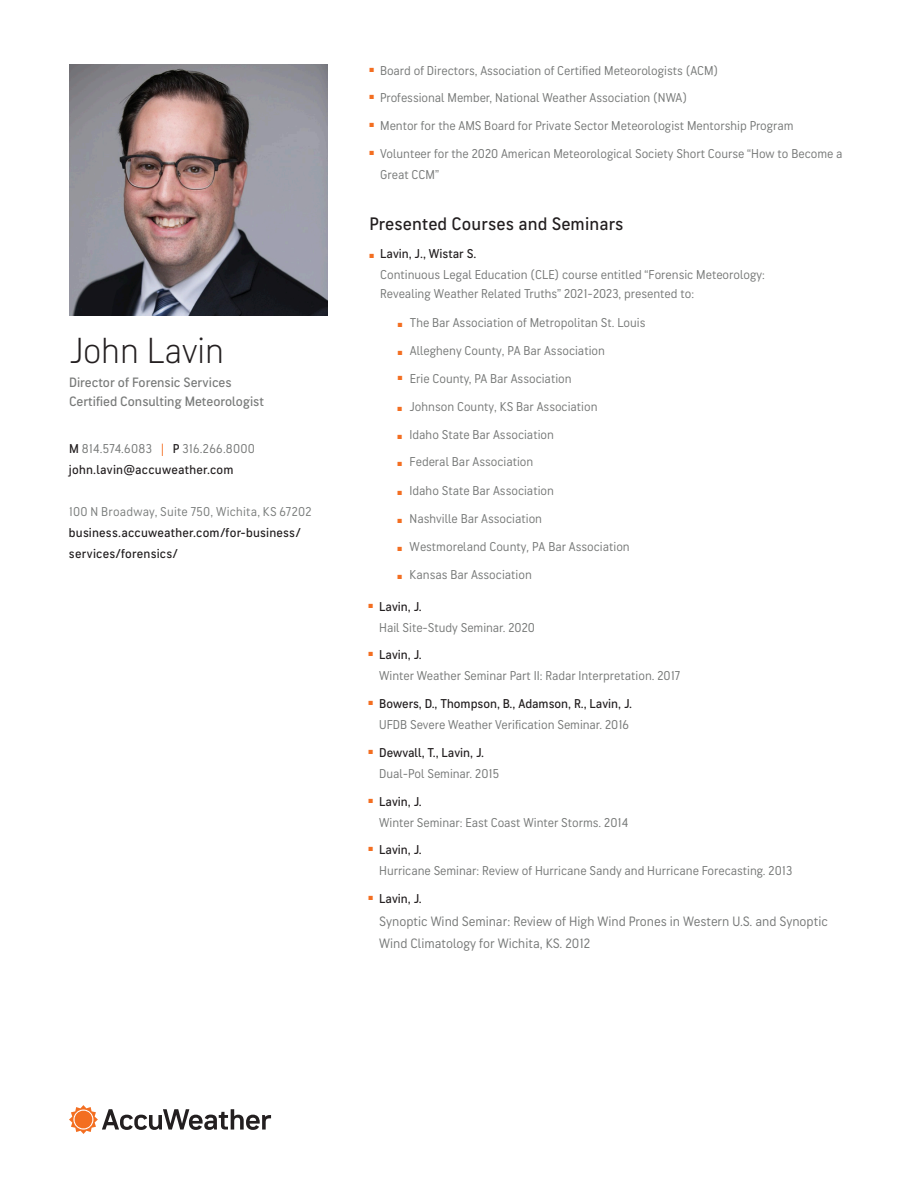
<style>
.page{position:relative;width:918px;height:1188px;background:#fff}
.page>*{position:absolute;margin:0;border:0;box-sizing:border-box;transform-origin:0 0}
.Name{font:300 36px "Solis";color:#231f20}
.H2_-_Header_2{font:500 18px "Solis";letter-spacing:.01em;color:#231f20}
.t1{font:13.5px/22.5px "Solis";color:#767877}
.t2{font:500 13.5px "Solis";color:#787a79}
.Contact_Info{font:12.75px/21px "Solis";color:#767877}
.Contact_Info-2{font:500 12.75px/21px "Solis";color:#231f20;text-align:right}
.t3{font:500 12.75px/21px "Solis";letter-spacing:.015em;color:#201d1e}
.t4{font:12.75px "Solis";letter-spacing:.02em;color:#7a7d7c}
.Contact_Info-3{font:12.75px "Solis";letter-spacing:.02em;color:#767877}
.s1{font-weight:500;color:#231f20}
.s2{font-size:13.2px;color:#f36e21}
.s3{color:#f36e21}
.s4{font-weight:400;color:#767877}
</style>
<div class="page">
<svg style="left:69px;top:1105px;width:202px;height:29px"></svg>
<img style="left:69px;top:64px;width:259px;height:252px">
<p class="Name" style="left:69px;top:329px;width:157px">John Lavin</p>
<p class="t2" style="left:69px;top:373px;width:164px">Director of Forensic Services</p>
<p class="t2" style="left:69px;top:393px;width:197px">Certified Consulting Meteorologist</p>
<p class="Contact_Info-3" style="left:69px;top:441px;width:187px"><span class="s1">M</span> 814.574.6083 <span class="s2">|</span> <span class="s1">P</span> 316.266.8000</p>
<p class="Contact_Info-2" style="left:69px;top:459px;width:166px">john.lavin@accuweather.com</p>
<p class="t4" style="left:69px;top:504px;width:244px">100 N Broadway, Suite 750, Wichita, KS 67202</p>
<p class="t3" style="left:69px;top:522px;width:233px">business.accuweather.com/for-business/ services/forensics/</p>
<p class="Contact_Info" style="left:369px;top:60px;width:350px"><sup>■</sup> Board of Directors, Association of Certified Meteorologists (ACM)</p>
<p class="Contact_Info" style="left:369px;top:87px;width:319px"><sup>■</sup> Professional Member, National Weather Association (NWA)</p>
<p class="Contact_Info" style="left:369px;top:115px;width:426px"><sup>■</sup> Mentor for the AMS Board for Private Sector Meteorologist Mentorship Program</p>
<p class="Contact_Info" style="left:380px;top:143px;width:464px;text-indent:-11px"><sup>■</sup> Volunteer for the 2020 American Meteorological Society Short Course “How to Become a<br>Great CCM”</p>
<p class="H2_-_Header_2" style="left:369px;top:212px;width:256px">Presented Courses and Seminars</p>
<p class="Contact_Info" style="left:380px;top:243px;width:386px;text-indent:-11px"><span class="s3">■</span> <span class="s1">Lavin, J., Wistar S.<br></span>Continuous Legal Education (CLE) course entitled “Forensic Meteorology:</p>
<p class="Contact_Info" style="left:380px;top:283px;width:315px">Revealing Weather Related Truths” 2021-2023, presented to:</p>
<p class="Contact_Info" style="left:398px;top:312px;width:249px"><span class="s3">■</span> The Bar Association of Metropolitan St. Louis</p>
<p class="Contact_Info" style="left:398px;top:340px;width:209px"><span class="s3">■</span> Allegheny County, PA Bar Association</p>
<p class="Contact_Info" style="left:398px;top:368px;width:175px"><sup>■</sup> Erie County, PA Bar Association</p>
<p class="Contact_Info" style="left:398px;top:396px;width:201px"><span class="s3">■</span> Johnson County, KS Bar Association</p>
<p class="Contact_Info" style="left:398px;top:424px;width:158px"><span class="s3">■</span> Idaho State Bar Association</p>
<p class="Contact_Info" style="left:398px;top:451px;width:137px"><span class="s3">■</span> Federal Bar Association</p>
<p class="Contact_Info" style="left:398px;top:480px;width:158px"><span class="s3">■</span> Idaho State Bar Association</p>
<p class="Contact_Info" style="left:398px;top:508px;width:146px"><span class="s3">■</span> Nashville Bar Association</p>
<p class="Contact_Info" style="left:398px;top:536px;width:234px"><span class="s3">■</span> Westmoreland County, PA Bar Association</p>
<p class="Contact_Info" style="left:398px;top:563px;width:136px"><span class="s3">■</span> Kansas Bar Association</p>
<p class="Contact_Info" style="left:379px;top:596px;width:157px;text-indent:-11px"><sup>■</sup> <span class="s1">Lavin, J.<br></span>Hail Site-Study Seminar. 2020</p>
<p class="Contact_Info" style="left:379px;top:644px;width:303px;text-indent:-11px"><sup>■</sup> <span class="s1">Lavin, J.<br></span>Winter Weather Seminar Part II: Radar Interpretation. 2017</p>
<p class="Contact_Info-2" style="left:368px;top:693px;width:265px"><sup>■</sup> Bowers, D., Thompson, B., Adamson, R., Lavin, J.<br><span class="s4">UFDB Severe Weather Verification Seminar. 2016</span></p>
<p class="Contact_Info" style="left:379px;top:742px;width:121px;text-indent:-11px"><sup>■</sup> <span class="s1">Dewvall, T., Lavin, J.<br></span>Dual-Pol Seminar. 2015</p>
<p class="Contact_Info" style="left:379px;top:791px;width:250px;text-indent:-11px"><sup>■</sup> <span class="s1">Lavin, J.<br></span>Winter Seminar: East Coast Winter Storms. 2014</p>
<p class="Contact_Info" style="left:379px;top:839px;width:415px;text-indent:-11px"><sup>■</sup> <span class="s1">Lavin, J.<br></span>Hurricane Seminar: Review of Hurricane Sandy and Hurricane Forecasting. 2013</p>
<p class="Contact_Info-2" style="left:368px;top:888px;width:55px"><sup>■</sup> Lavin, J.</p>
<p class="t1" style="left:379px;top:910px;width:450px">Synoptic Wind Seminar: Review of High Wind Prones in Western U.S. and Synoptic<br>Wind Climatology for Wichita, KS. 2012</p>
</div>
